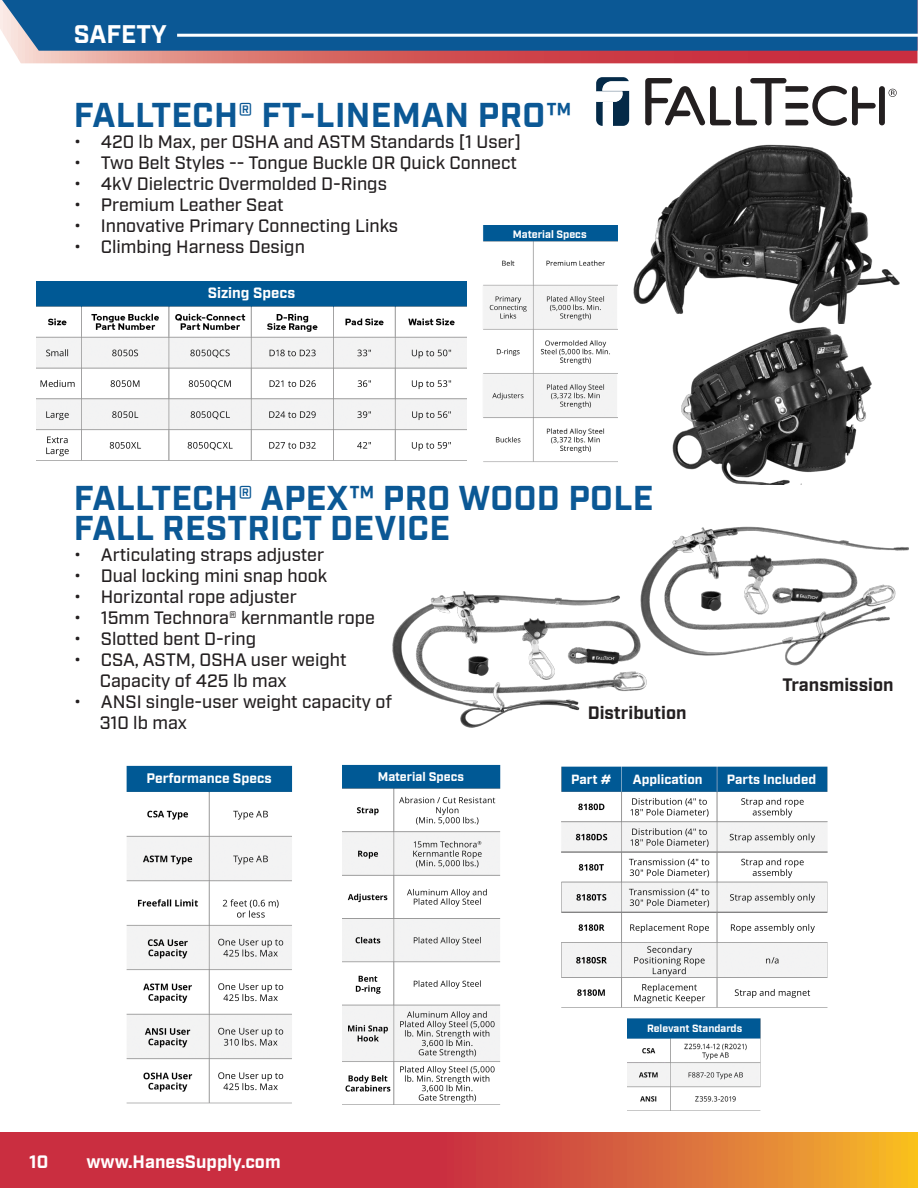
<style>
.page{position:relative;width:918px;height:1188px;background:#fff}
.page>*{position:absolute;margin:0;border:0;box-sizing:border-box;transform-origin:0 0}
.t1{font:700 34.5px/30px "Industry";letter-spacing:.01em;color:#0b5895}
.t2{font:700 25.5px "Industry";color:#fff}
.t3{font:500 18px "Industry";color:#231f20}
.t4{font:700 18px "Industry";color:#231f20}
.t5{font:700 18px "Industry";color:#fff}
.t6{font:700 15px "Industry";color:#fff}
.t7{font:700 13.8px "Industry";color:#fff}
.t8{font:700 13.35px "Industry";color:#fff}
.t9{font:700 12.45px "Industry";color:#fff}
.t10{font:700 10.8px "Industry";color:#fff}
.t11{font:700 10.5px "Industry";color:#fff}
</style>
<div class="page">
<svg style="left:1px;top:1132px;width:917px;height:55px;background:#d4513c"></svg>
<svg style="left:14px;top:51px;width:904px;height:12px;background:#d55e61"></svg>
<div style="left:0;top:0;width:918px;height:51px;background:#0b5895"></div>
<hr style="left:177px;top:34px;width:741px;height:3px;background:#fff">
<img style="left:633px;top:144px;width:267px;height:177px">
<img style="left:672px;top:321px;width:200px;height:164px">
<img style="left:483px;top:225px;width:135px;height:237px">
<img style="left:37px;top:282px;width:429px;height:179px">
<svg style="left:596px;top:77px;width:33px;height:49px"></svg>
<div style="left:603px;top:103px;width:9px;height:23px;background:#fff"></div>
<svg style="left:645px;top:78px;width:252px;height:48px"></svg>
<img style="left:645px;top:526px;width:264px;height:140px">
<img style="left:392px;top:579px;width:257px;height:149px">
<img style="left:126px;top:765px;width:167px;height:339px">
<img style="left:342px;top:764px;width:159px;height:340px">
<img style="left:628px;top:1018px;width:133px;height:92px">
<img style="left:561px;top:766px;width:267px;height:242px">
<p class="t2" style="left:74px;top:19px;width:95px">SAFETY</p>
<p class="t1" style="left:74px;top:101px;width:499px">FALLTECH® FT-LINEMAN PRO™</p>
<p class="t3" style="left:74px;top:131px;width:449px">• 420 lb Max, per OSHA and ASTM Standards [1 User]</p>
<p class="t3" style="left:74px;top:152px;width:445px">• Two Belt Styles -- Tongue Buckle OR Quick Connect</p>
<p class="t3" style="left:74px;top:173px;width:315px">• 4kV Dielectric Overmolded D-Rings</p>
<p class="t3" style="left:74px;top:194px;width:211px">• Premium Leather Seat</p>
<p class="t3" style="left:74px;top:215px;width:326px">• Innovative Primary Connecting Links</p>
<p class="t3" style="left:74px;top:236px;width:233px">• Climbing Harness Design</p>
<p class="t10" style="left:513px;top:228px;width:75px">Material Specs</p>
<p class="t6" style="left:208px;top:284px;width:89px">Sizing Specs</p>
<p class="t1" style="left:74px;top:485px;width:581px">FALLTECH® APEX™ PRO WOOD POLE<br>FALL RESTRICT DEVICE</p>
<p class="t3" style="left:74px;top:544px;width:252px">• Articulating straps adjuster</p>
<p class="t3" style="left:74px;top:565px;width:255px">• Dual locking mini snap hook</p>
<p class="t3" style="left:74px;top:586px;width:225px">• Horizontal rope adjuster</p>
<p class="t3" style="left:74px;top:607px;width:303px">• 15mm Technora® kernmantle rope</p>
<p class="t3" style="left:74px;top:628px;width:184px">• Slotted bent D-ring</p>
<p class="t3" style="left:74px;top:649px;width:274px">• CSA, ASTM, OSHA user weight</p>
<p class="t3" style="left:100px;top:670px;width:188px">Capacity of 425 lb max</p>
<p class="t3" style="left:74px;top:691px;width:320px">• ANSI single-user weight capacity of</p>
<p class="t3" style="left:100px;top:712px;width:89px">310 lb max</p>
<p class="t4" style="left:588px;top:702px;width:100px">Distribution</p>
<p class="t4" style="left:782px;top:674px;width:113px">Transmission</p>
<p class="t7" style="left:147px;top:770px;width:127px">Performance Specs</p>
<p class="t9" style="left:378px;top:770px;width:88px">Material Specs</p>
<p class="t5" style="left:29px;top:1151px;width:21px">10</p>
<p class="t5" style="left:86px;top:1151px;width:196px">www.HanesSupply.com</p>
<p class="t8" style="left:571px;top:771px;width:42px">Part #</p>
<p class="t8" style="left:633px;top:771px;width:71px">Application</p>
<p class="t8" style="left:727px;top:771px;width:91px">Parts Included</p>
<p class="t11" style="left:647px;top:1022px;width:97px">Relevant Standards</p>
</div>
